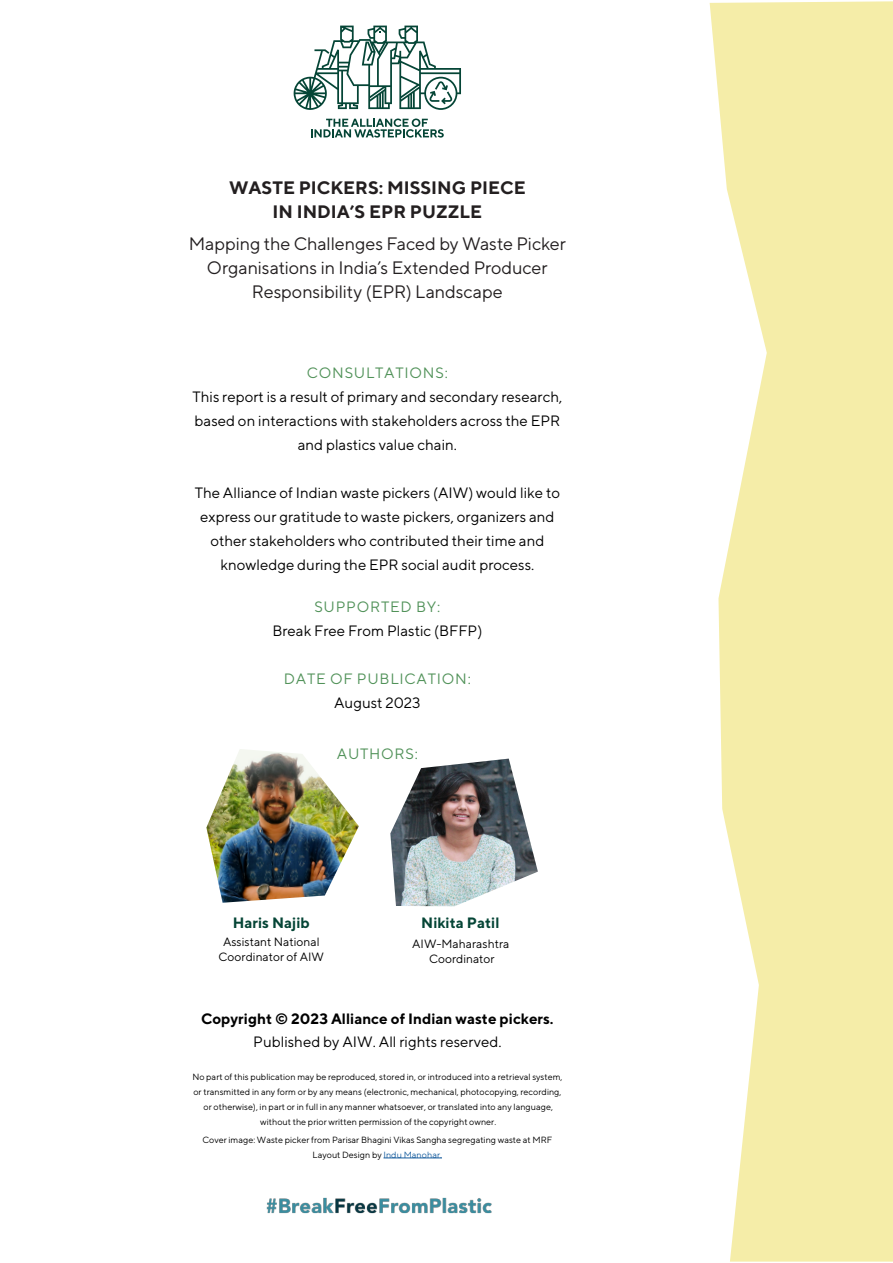
<style>
.page{position:relative;width:893px;height:1263px;background:#fff}
.page>*{position:absolute;margin:0;border:0;box-sizing:border-box;transform-origin:0 0}
.t1{font:18px/24px "TT Norms";letter-spacing:-.01em;color:#231f20;text-align:center}
.t2{font:700 18px "TT Norms";color:#231f20}
.body{font:15px/24px "TT Norms";color:#000;text-align:center}
.t3{font:700 15px/22.5px "TT Norms";color:#000;text-align:center}
.Light_green_all_caps{font:15px "TT Norms";letter-spacing:.05em;color:#519259}
.t4{font:700 15px "TT Norms";color:#054536}
.t5{font:12px/15px "TT Norms";color:#000;text-align:center}
.t6{font:9px "TT Norms";color:#000}
.s1{font-weight:400}
.s2{color:#175d9e}
</style>
<div class="page">
<hr style="left:384px;top:1158px;width:58px;height:1px;background:#175d9e">
<svg style="left:311px;top:119px;width:133px;height:19px"></svg>
<svg style="left:294px;top:26px;width:167px;height:84px"></svg>
<img style="left:206px;top:749px;width:153px;height:154px">
<img style="left:390px;top:759px;width:148px;height:147px">
<img style="left:266px;top:1197px;width:226px;height:17px">
<svg style="left:710px;top:1px;width:183px;height:1260px;background:#f6efb4"></svg>
<p class="t2" style="left:229px;top:177px;width:298px">WASTE PICKERS: MISSING PIECE</p>
<p class="t2" style="left:273px;top:201px;width:211px">IN INDIA’S EPR PUZZLE</p>
<p class="t1" style="left:189px;top:231px;width:379px">Mapping the Challenges Faced by Waste Picker<br>Organisations in India’s Extended Producer<br>Responsibility (EPR) Landscape</p>
<p class="Light_green_all_caps" style="left:307px;top:363px;width:142px">CONSULTATIONS:</p>
<p class="body" style="left:192px;top:384px;width:371px">This report is a result of primary and secondary research, based on interactions with stakeholders across the EPR and plastics value chain.</p>
<p class="body" style="left:195px;top:480px;width:367px">The Alliance of Indian waste pickers (AIW) would like to express our gratitude to waste pickers, organizers and other stakeholders who contributed their time and knowledge during the EPR social audit process.</p>
<p class="Light_green_all_caps" style="left:314px;top:597px;width:127px">SUPPORTED BY:</p>
<p class="body" style="left:272px;top:618px;width:212px">Break Free From Plastic (BFFP)</p>
<p class="Light_green_all_caps" style="left:284px;top:669px;width:189px">DATE OF PUBLICATION:</p>
<p class="body" style="left:334px;top:690px;width:88px">August 2023</p>
<p class="Light_green_all_caps" style="left:337px;top:744px;width:83px">AUTHORS:</p>
<h2 class="t4" style="left:233px;top:913px;width:78px">Haris Najib</h2>
<h3 class="t5" style="left:219px;top:933px;width:107px">Assistant National<br>Coordinator of AIW</h3>
<h2 class="t4" style="left:421px;top:913px;width:80px">Nikita Patil</h2>
<h3 class="t5" style="left:412px;top:936px;width:99px">AIW-Maharashtra<br>Coordinator</h3>
<p class="t3" style="left:201px;top:1007px;width:354px">Copyright © 2023 Alliance of Indian waste pickers.<br><span class="s1">Published by AIW. All rights reserved.</span></p>
<p class="t6" style="left:192px;top:1071px;width:372px">No part of this publication may be reproduced, stored in, or introduced into a retrieval system,</p>
<p class="t6" style="left:193px;top:1086px;width:370px">or transmitted in any form or by any means (electronic, mechanical, photocopying, recording,</p>
<p class="t6" style="left:204px;top:1101px;width:351px">or otherwise), in part or in full in any manner whatsoever, or translated into any language,</p>
<p class="t6" style="left:260px;top:1116px;width:238px">without the prior written permission of the copyright owner.</p>
<p class="t6" style="left:202px;top:1134px;width:352px">Cover image: Waste picker from Parisar Bhagini Vikas Sangha segregating waste at MRF</p>
<p class="t6" style="left:313px;top:1149px;width:131px">Layout Design by <span class="s2">Indu Manohar.</span></p>
</div>
